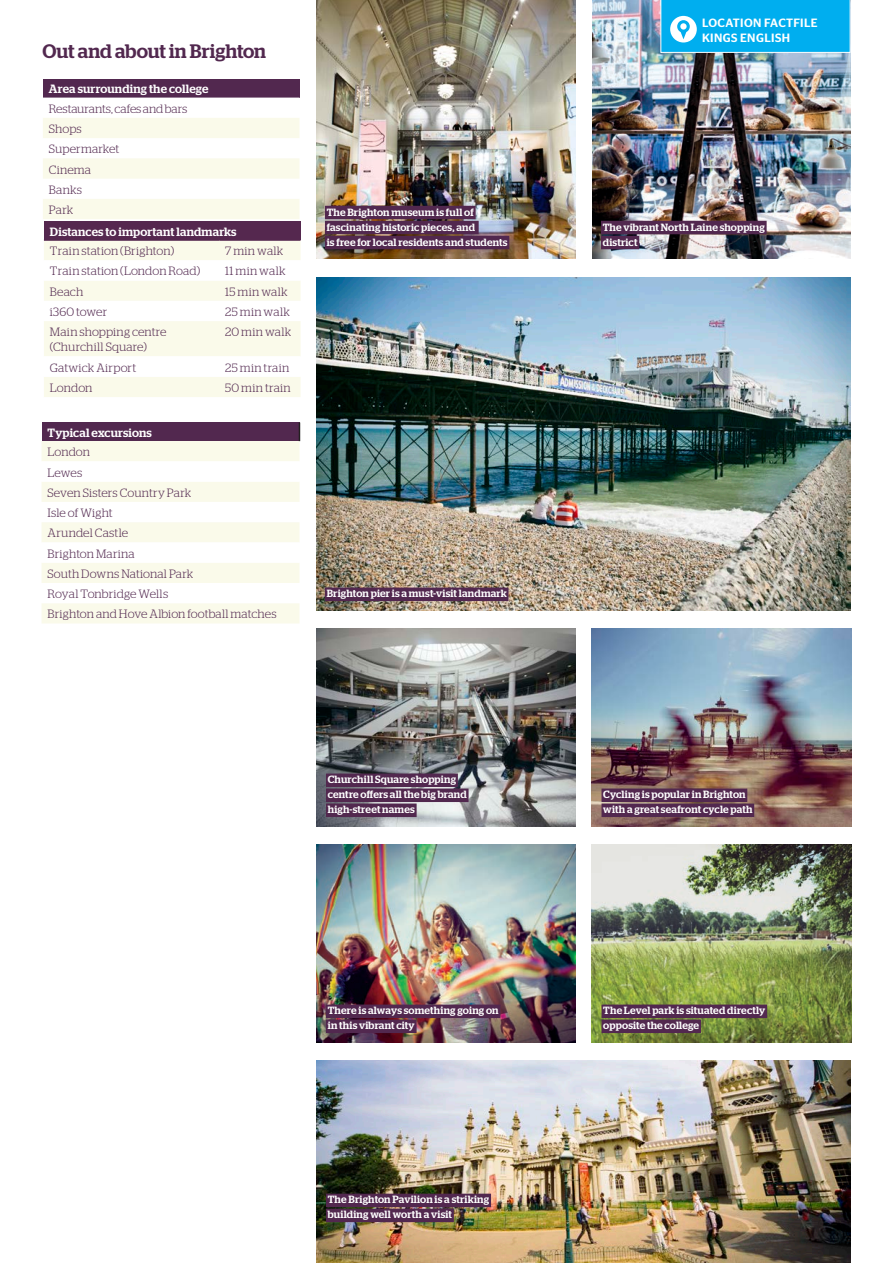
<style>
.page{position:relative;width:893px;height:1263px;background:#fff}
.page>*{position:absolute;margin:0;border:0;box-sizing:border-box;transform-origin:0 0}
.t1{font:500 19.5px "Stag LC";color:#52284f}
.t2{font:300 12px/20.2px "Stag LC";letter-spacing:.01em;color:#52284f}
.t3{font:500 12px "Stag LC";letter-spacing:.015em;color:#fff}
.t4{font:500 12px/15px "Stag Sans LC";letter-spacing:.035em;color:#fff}
.t5{font:500 10.5px/15px "Stag LC";letter-spacing:.02em;color:#fff}
</style>
<div class="page">
<img style="left:316px;top:277px;width:534px;height:333px">
<img style="left:316px;top:628px;width:259px;height:198px">
<img style="left:316px;top:844px;width:259px;height:198px">
<img style="left:316px;top:1060px;width:534px;height:203px">
<img style="left:592px;top:628px;width:259px;height:198px">
<img style="left:592px;top:844px;width:259px;height:198px">
<div style="left:43px;top:79px;width:256px;height:19px;background:#52284f"></div>
<svg style="left:43px;top:118px;width:256px;height:101px"></svg>
<div style="left:42px;top:423px;width:257px;height:18px;background:#52284f"></div>
<div style="left:42px;top:441px;width:257px;height:182px;background:#fafaea"></div>
<svg style="left:42px;top:461px;width:257px;height:142px"></svg>
<svg style="left:299px;top:423px;width:1px;height:18px"></svg>
<img style="left:316px;top:0;width:259px;height:258px">
<img style="left:592px;top:0;width:258px;height:258px">
<div style="left:325px;top:206px;width:151px;height:13px;background:#52284f"></div>
<div style="left:325px;top:221px;width:154px;height:13px;background:#52284f"></div>
<div style="left:325px;top:236px;width:184px;height:13px;background:#52284f"></div>
<div style="left:325px;top:588px;width:183px;height:13px;background:#52284f"></div>
<div style="left:326px;top:773px;width:132px;height:14px;background:#52284f"></div>
<div style="left:326px;top:788px;width:143px;height:14px;background:#52284f"></div>
<div style="left:326px;top:803px;width:91px;height:14px;background:#52284f"></div>
<div style="left:326px;top:1004px;width:174px;height:14px;background:#52284f"></div>
<div style="left:326px;top:1019px;width:91px;height:14px;background:#52284f"></div>
<div style="left:326px;top:1194px;width:165px;height:13px;background:#52284f"></div>
<div style="left:326px;top:1209px;width:128px;height:13px;background:#52284f"></div>
<div style="left:601px;top:788px;width:146px;height:14px;background:#52284f"></div>
<div style="left:601px;top:803px;width:153px;height:14px;background:#52284f"></div>
<div style="left:601px;top:1004px;width:166px;height:14px;background:#52284f"></div>
<div style="left:601px;top:1019px;width:100px;height:14px;background:#52284f"></div>
<div style="left:601px;top:221px;width:166px;height:13px;background:#52284f"></div>
<div style="left:601px;top:236px;width:38px;height:13px;background:#52284f"></div>
<svg style="left:660px;top:0;width:191px;height:53px;background:#13b3ef"></svg>
<div style="left:44px;top:221px;width:257px;height:19px;background:#55284f"></div>
<svg style="left:44px;top:241px;width:257px;height:156px"></svg>
<hr style="left:44px;top:239px;width:175px;height:2px;background:#55284f">
<hr style="left:219px;top:239px;width:82px;height:2px;background:#55284f">
<h1 class="t1" style="left:43px;top:36px;width:225px">Out and about in Brighton</h1>
<p class="t3" style="left:49px;top:80px;width:161px">Area surrounding the college</p>
<p class="t2" style="left:49px;top:97px;width:140px">Restaurants, cafes and bars<br>Shops<br>Supermarket<br>Cinema<br>Banks<br>Park</p>
<p class="t3" style="left:50px;top:222px;width:188px">Distances to important landmarks</p>
<p class="t2" style="left:50px;top:240px;width:126px">Train station (Brighton)</p>
<p class="t2" style="left:225px;top:240px;width:60px">7 min walk</p>
<p class="t2" style="left:50px;top:260px;width:152px">Train station (London Road)</p>
<p class="t2" style="left:225px;top:260px;width:62px">11 min walk</p>
<p class="t2" style="left:50px;top:280px;width:35px">Beach</p>
<p class="t2" style="left:225px;top:280px;width:64px">15 min walk</p>
<p class="t2" style="left:50px;top:300px;width:59px">i360 tower</p>
<p class="t2" style="left:225px;top:300px;width:66px">25 min walk</p>
<p class="t2" style="left:50px;top:323px;width:118px;line-height:15px">Main shopping centre (Churchill Square)</p>
<p class="t2" style="left:225px;top:321px;width:68px">20 min walk</p>
<p class="t2" style="left:50px;top:356px;width:88px">Gatwick Airport</p>
<p class="t2" style="left:225px;top:356px;width:66px">25 min train</p>
<p class="t2" style="left:50px;top:376px;width:44px">London</p>
<p class="t2" style="left:225px;top:376px;width:67px">50 min train</p>
<p class="t3" style="left:48px;top:423px;width:106px">Typical excursions</p>
<p class="t2" style="left:48px;top:441px;width:231px">London<br>Lewes<br>Seven Sisters Country Park<br>Isle of Wight<br>Arundel Castle<br>Brighton Marina<br>South Downs National Park<br>Royal Tonbridge Wells<br>Brighton and Hove Albion football matches</p>
<p class="t5" style="left:327px;top:203px;width:182px">The Brighton museum is full of fascinating historic pieces, and<br>is free for local residents and students</p>
<p class="t5" style="left:327px;top:585px;width:181px">Brighton pier is a must-visit landmark</p>
<p class="t5" style="left:328px;top:771px;width:140px">Churchill Square shopping centre offers all the big brand high-street names</p>
<p class="t5" style="left:328px;top:1002px;width:172px">There is always something going on in this vibrant city</p>
<p class="t5" style="left:328px;top:1191px;width:163px">The Brighton Pavilion is a striking building well worth a visit</p>
<p class="t4" style="left:702px;top:14px;width:117px">LOCATION FACTFILE<br>KINGS ENGLISH</p>
<p class="t5" style="left:603px;top:218px;width:164px">The vibrant North Laine shopping district</p>
<p class="t5" style="left:603px;top:786px;width:151px">Cycling is popular in Brighton with a great seafront cycle path</p>
<p class="t5" style="left:603px;top:1002px;width:164px">The Level park is situated directly opposite the college</p>
</div>
